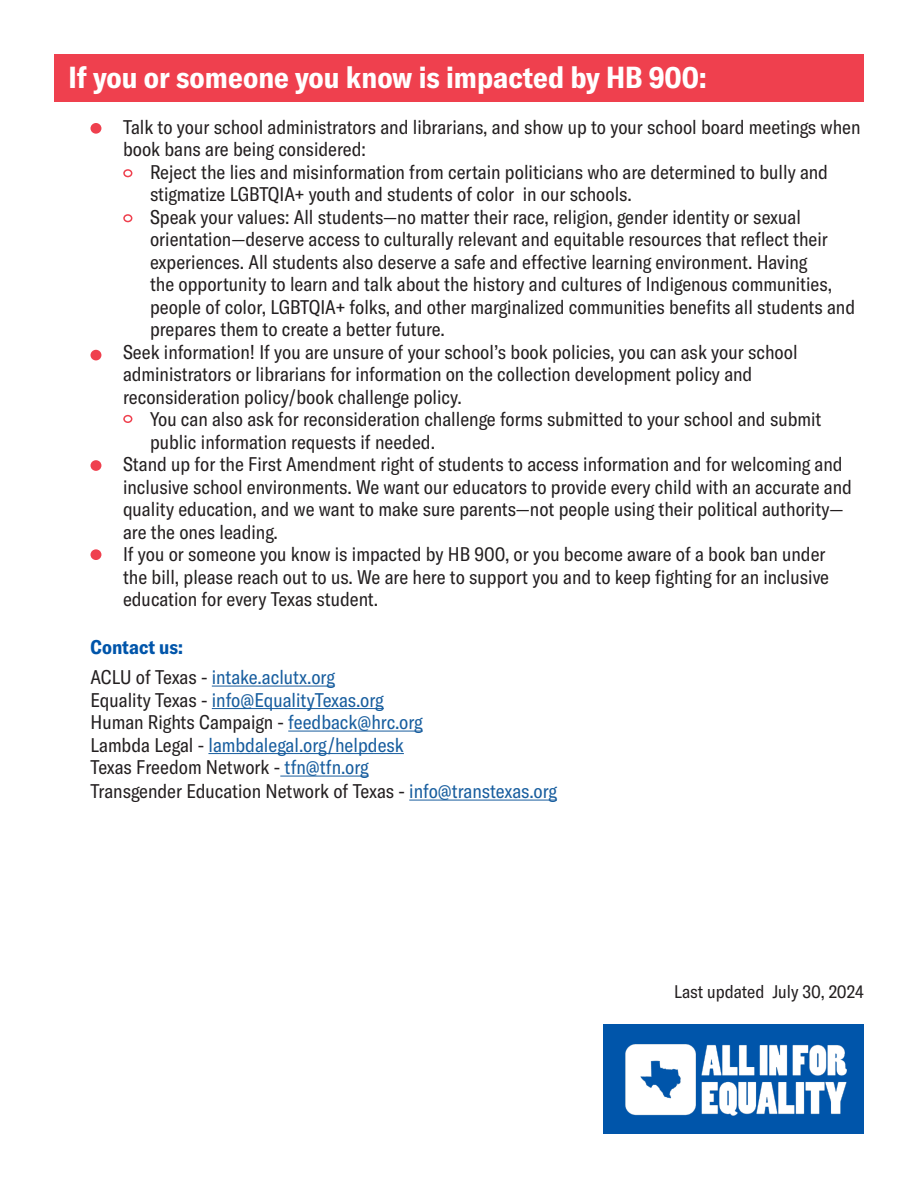
<style>
.page{position:relative;width:918px;height:1188px;background:#fff}
.page>*{position:absolute;margin:0;border:0;box-sizing:border-box;transform-origin:0 0}
.t1{font:700 condensed 30px "GT America";color:#fff}
.t2{font:condensed 19.5px/22.5px "GT America";color:#231f20}
.t3{font:condensed 19.5px "GT America";color:#175d9e}
.t4{font:700 condensed 19.5px "GT America";color:#05a}
.t5{font:condensed 18px "GT America";color:#231f20}
.s1{color:#231f20}
.s2{color:#175d9e}
</style>
<div class="page">
<div style="left:604px;top:1024px;width:260px;height:110px;background:#05a"></div>
<div style="left:91px;top:123px;width:10px;height:11px;background:#ef404e;border-radius:50%"></div>
<div style="left:91px;top:350px;width:10px;height:10px;background:#ef404e;border-radius:50%"></div>
<div style="left:91px;top:460px;width:10px;height:11px;background:#ef404e;border-radius:50%"></div>
<div style="left:91px;top:549px;width:10px;height:11px;background:#ef404e;border-radius:50%"></div>
<hr style="left:212px;top:686px;width:123px;height:1px;background:#175d9e">
<hr style="left:212px;top:708px;width:172px;height:1px;background:#175d9e">
<hr style="left:288px;top:731px;width:135px;height:1px;background:#175d9e">
<hr style="left:208px;top:753px;width:196px;height:1px;background:#175d9e">
<hr style="left:280px;top:776px;width:89px;height:1px;background:#175d9e">
<hr style="left:409px;top:800px;width:148px;height:1px;background:#175d9e">
<img style="left:626px;top:1044px;width:221px;height:72px">
<div style="left:123px;top:169px;width:9px;height:8px;border:2px solid #ef404e;border-radius:50%"></div>
<div style="left:123px;top:214px;width:9px;height:8px;border:2px solid #ef404e;border-radius:50%"></div>
<div style="left:123px;top:415px;width:9px;height:8px;border:2px solid #ef404e;border-radius:50%"></div>
<div style="left:54px;top:54px;width:810px;height:48px;background:#ef404e"></div>
<p class="t1" style="left:68px;top:59px;width:640px">If you or someone you know is impacted by HB 900:</p>
<p class="t2" style="left:123px;top:115px;width:739px">Talk to your school administrators and librarians, and show up to your school board meetings when book bans are being considered:</p>
<p class="t2" style="left:150px;top:160px;width:680px;text-indent:-27px">• Reject the lies and misinformation from certain politicians who are determined to bully and stigmatize LGBTQIA+ youth and students of color in our schools.</p>
<p class="t2" style="left:150px;top:205px;width:707px;text-indent:-27px">• Speak your values: All students—no matter their race, religion, gender identity or sexual orientation—deserve access to culturally relevant and equitable resources that reflect their experiences. All students also deserve a safe and effective learning environment. Having<br>the opportunity to learn and talk about the history and cultures of Indigenous communities, people of color, LGBTQIA+ folks, and other marginalized communities benefits all students and prepares them to create a better future.</p>
<p class="t2" style="left:123px;top:340px;width:676px">Seek information! If you are unsure of your school’s book policies, you can ask your school administrators or librarians for information on the collection development policy and reconsideration policy/book challenge policy.</p>
<p class="t2" style="left:150px;top:408px;width:673px;text-indent:-27px">• You can also ask for reconsideration challenge forms submitted to your school and submit public information requests if needed.</p>
<p class="t2" style="left:123px;top:453px;width:730px">Stand up for the First Amendment right of students to access information and for welcoming and inclusive school environments. We want our educators to provide every child with an accurate and quality education, and we want to make sure parents—not people using their political authority— are the ones leading.</p>
<p class="t2" style="left:123px;top:543px;width:708px">If you or someone you know is impacted by HB 900, or you become aware of a book ban under the bill, please reach out to us. We are here to support you and to keep fighting for an inclusive education for every Texas student.</p>
<p class="t4" style="left:91px;top:635px;width:94px">Contact us:</p>
<p class="t3" style="left:91px;top:666px;width:246px"><span class="s1">ACLU of Texas -</span> intake.aclutx.org</p>
<p class="t3" style="left:91px;top:688px;width:295px"><span class="s1">Equality Texas -</span> info@EqualityTexas.org</p>
<p class="t2" style="left:91px;top:711px;width:334px">Human Rights Campaign - <span class="s2">feedback@hrc.org</span></p>
<p class="t3" style="left:91px;top:733px;width:315px"><span class="s1">Lambda Legal -</span> lambdalegal.org/helpdesk</p>
<p class="t2" style="left:91px;top:756px;width:280px">Texas Freedom Network - <span class="s2">tfn@tfn.org</span></p>
<p class="t2" style="left:91px;top:780px;width:468px">Transgender Education Network of Texas - <span class="s2">info@transtexas.org</span></p>
<p class="t5" style="left:674px;top:981px;width:191px">Last updated July 30, 2024</p>
</div>
